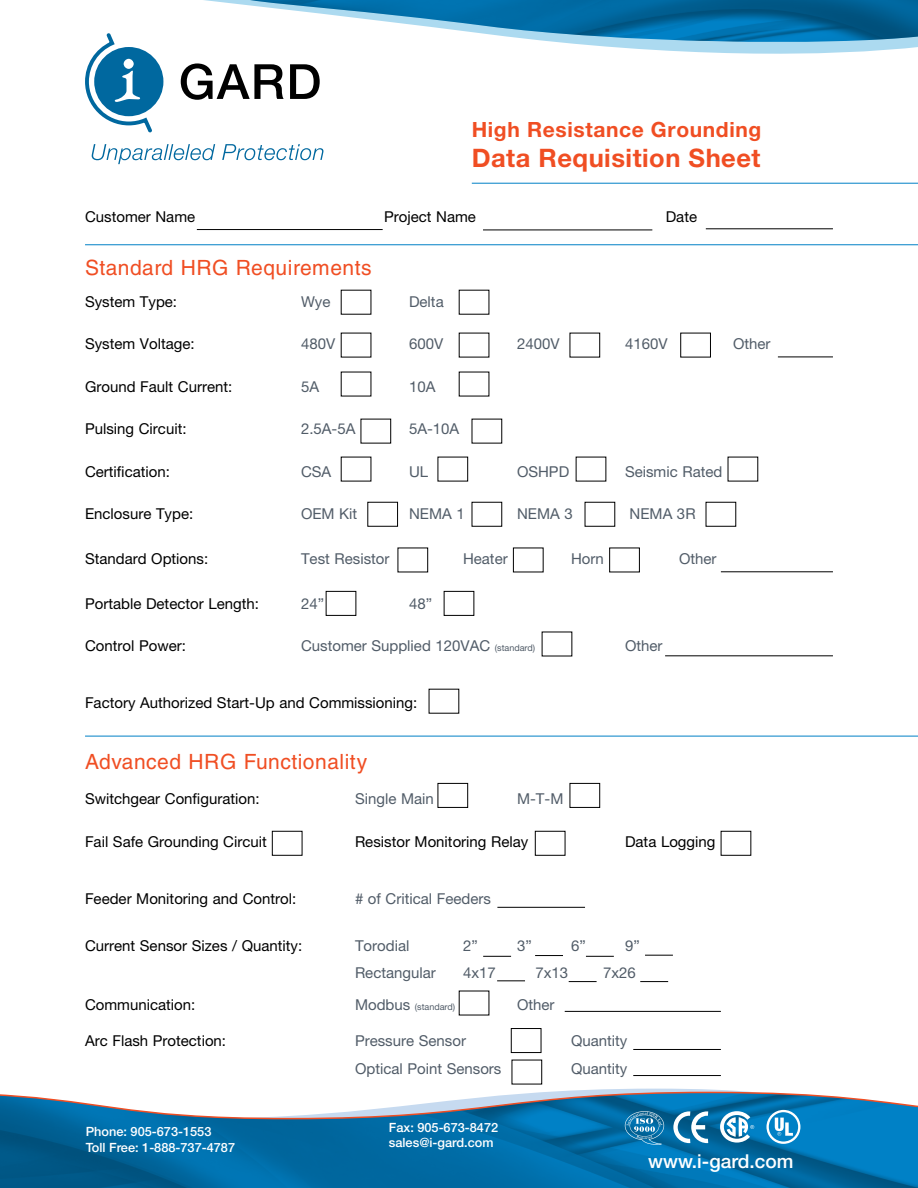
<style>
.page{position:relative;width:918px;height:1188px;background:#fff}
.page>*{position:absolute;margin:0;border:0;box-sizing:border-box;transform-origin:0 0}
.t1{font:700 25.5px "Helvetica Neue LT Pro";letter-spacing:.02em;color:#f04e23}
.t2{font:21px "Helvetica LT Std";letter-spacing:.025em;color:#f04e23}
.t3{font:700 21px "Helvetica Neue LT Pro";letter-spacing:.03em;color:#f04e23}
.t4{font:500 19.2px "Helvetica Neue LT Pro";color:#fff}
.t5{font:15px "Helvetica Neue LT Pro";color:#000}
.t6{font:15px "Helvetica Neue LT Pro";color:#515c68}
.t7{font:500 12.75px/15.3px "Helvetica Neue LT Pro";color:#fff}
.t8{font:9px "Helvetica Neue LT Pro";color:#515c68}
.s1{font-size:9px}
.s2{font-size:15px}
</style>
<div class="page">
<svg style="left:0;top:1091px;width:918px;height:97px;background:#267fb0"></svg>
<svg style="left:720px;top:1111px;width:34px;height:32px"></svg>
<svg style="left:766px;top:1110px;width:34px;height:34px"></svg>
<svg style="left:673px;top:1111px;width:35px;height:32px"></svg>
<svg style="left:625px;top:1111px;width:39px;height:34px"></svg>
<svg style="left:92px;top:144px;width:231px;height:20px"></svg>
<svg style="left:85px;top:0;width:833px;height:132px"></svg>
<hr style="left:472px;top:183px;width:446px;height:1px;background:#0081c6">
<hr style="left:85px;top:736px;width:833px;height:1px;background:#0081c6">
<hr style="left:85px;top:244px;width:833px;height:1px;background:#0081c6">
<div style="left:609px;top:548px;width:31px;height:24px;border:1px solid #000"></div>
<div style="left:326px;top:591px;width:30px;height:25px;border:1px solid #000"></div>
<div style="left:444px;top:591px;width:30px;height:25px;border:1px solid #000"></div>
<div style="left:438px;top:783px;width:30px;height:25px;border:1px solid #000"></div>
<div style="left:570px;top:783px;width:30px;height:25px;border:1px solid #000"></div>
<div style="left:272px;top:831px;width:30px;height:24px;border:1px solid #000"></div>
<div style="left:535px;top:831px;width:30px;height:24px;border:1px solid #000"></div>
<div style="left:721px;top:831px;width:30px;height:24px;border:1px solid #000"></div>
<div style="left:511px;top:1028px;width:30px;height:25px;border:1px solid #000"></div>
<hr style="left:633px;top:1075px;width:88px;height:1px;background:#000">
<hr style="left:633px;top:1049px;width:88px;height:1px;background:#000">
<hr style="left:565px;top:1011px;width:156px;height:1px;background:#000">
<hr style="left:497px;top:907px;width:88px;height:1px;background:#000">
<svg style="left:483px;top:956px;width:28px;height:1px"></svg>
<svg style="left:535px;top:955px;width:28px;height:1px"></svg>
<svg style="left:586px;top:956px;width:28px;height:1px"></svg>
<svg style="left:645px;top:955px;width:28px;height:1px"></svg>
<svg style="left:497px;top:980px;width:28px;height:1px"></svg>
<svg style="left:569px;top:981px;width:28px;height:1px"></svg>
<svg style="left:640px;top:981px;width:28px;height:1px"></svg>
<hr style="left:665px;top:655px;width:168px;height:1px;background:#000">
<hr style="left:721px;top:571px;width:112px;height:1px;background:#000">
<hr style="left:778px;top:357px;width:55px;height:1px;background:#000">
<hr style="left:197px;top:229px;width:186px;height:1px;background:#000">
<hr style="left:483px;top:230px;width:169px;height:1px;background:#000">
<hr style="left:706px;top:228px;width:127px;height:1px;background:#000">
<h2 class="t3" style="left:472px;top:116px;width:291px">High Resistance Grounding</h2>
<h1 class="t1" style="left:472px;top:143px;width:290px">Data Requisition Sheet</h1>
<p class="t5" style="left:85px;top:207px;width:112px">Customer Name</p>
<h2 class="t2" style="left:85px;top:256px;width:288px">Standard HRG Requirements</h2>
<p class="t5" style="left:384px;top:207px;width:93px">Project Name</p>
<p class="t5" style="left:666px;top:207px;width:33px">Date</p>
<p class="t5" style="left:85px;top:292px;width:94px">System Type:</p>
<p class="t6" style="left:301px;top:292px;width:31px">Wye</p>
<p class="t6" style="left:409px;top:292px;width:36px">Delta</p>
<p class="t5" style="left:85px;top:335px;width:111px">System Voltage:</p>
<p class="t6" style="left:301px;top:335px;width:36px">480V</p>
<p class="t6" style="left:409px;top:335px;width:36px">600V</p>
<p class="t6" style="left:517px;top:335px;width:44px">2400V</p>
<p class="t6" style="left:625px;top:335px;width:44px">4160V</p>
<p class="t6" style="left:733px;top:335px;width:39px">Other</p>
<p class="t5" style="left:85px;top:377px;width:149px">Ground Fault Current:</p>
<p class="t6" style="left:301px;top:377px;width:20px">5A</p>
<p class="t6" style="left:409px;top:377px;width:28px">10A</p>
<p class="t5" style="left:85px;top:420px;width:103px">Pulsing Circuit:</p>
<p class="t6" style="left:301px;top:420px;width:56px">2.5A-5A</p>
<p class="t6" style="left:409px;top:420px;width:52px">5A-10A</p>
<p class="t5" style="left:85px;top:462px;width:86px">Certification:</p>
<p class="t6" style="left:301px;top:462px;width:32px">CSA</p>
<p class="t6" style="left:409px;top:462px;width:21px">UL</p>
<p class="t6" style="left:517px;top:462px;width:54px">OSHPD</p>
<p class="t6" style="left:625px;top:462px;width:99px">Seismic Rated</p>
<p class="t5" style="left:85px;top:505px;width:110px">Enclosure Type:</p>
<p class="t6" style="left:301px;top:505px;width:58px">OEM Kit</p>
<p class="t6" style="left:409px;top:505px;width:57px">NEMA 1</p>
<p class="t6" style="left:517px;top:505px;width:57px">NEMA 3</p>
<p class="t6" style="left:630px;top:505px;width:67px">NEMA 3R</p>
<p class="t5" style="left:85px;top:550px;width:125px">Standard Options:</p>
<p class="t6" style="left:301px;top:550px;width:90px">Test Resistor</p>
<p class="t6" style="left:463px;top:550px;width:46px">Heater</p>
<p class="t6" style="left:571px;top:550px;width:34px">Horn</p>
<p class="t6" style="left:679px;top:550px;width:39px">Other</p>
<p class="t5" style="left:85px;top:594px;width:175px">Portable Detector Length:</p>
<p class="t6" style="left:301px;top:594px;width:25px">24”</p>
<p class="t6" style="left:409px;top:594px;width:25px">48”</p>
<p class="t5" style="left:85px;top:637px;width:102px">Control Power:</p>
<p class="t6" style="left:301px;top:637px;width:236px">Customer Supplied 120VAC <span class="s1">(standard)</span></p>
<p class="t6" style="left:625px;top:637px;width:39px">Other</p>
<p class="t5" style="left:85px;top:693px;width:334px">Factory Authorized Start-Up and Commissioning:</p>
<h2 class="t2" style="left:85px;top:749px;width:284px">Advanced HRG Functionality</h2>
<p class="t5" style="left:85px;top:790px;width:176px">Switchgear Configuration:</p>
<p class="t6" style="left:355px;top:790px;width:80px">Single Main</p>
<p class="t6" style="left:517px;top:790px;width:48px">M-T-M</p>
<p class="t5" style="left:85px;top:833px;width:183px">Fail Safe Grounding Circuit</p>
<p class="t5" style="left:355px;top:833px;width:175px">Resistor Monitoring Relay</p>
<p class="t5" style="left:625px;top:833px;width:92px">Data Logging</p>
<p class="t5" style="left:85px;top:890px;width:213px">Feeder Monitoring and Control:</p>
<p class="t6" style="left:355px;top:890px;width:137px"># of Critical Feeders</p>
<p class="t5" style="left:85px;top:937px;width:219px">Current Sensor Sizes / Quantity:</p>
<p class="t6" style="left:355px;top:937px;width:56px">Torodial</p>
<p class="t6" style="left:463px;top:937px;width:16px">2”</p>
<p class="t6" style="left:517px;top:937px;width:16px">3”</p>
<p class="t6" style="left:571px;top:937px;width:16px">6”</p>
<p class="t6" style="left:625px;top:937px;width:16px">9”</p>
<p class="t6" style="left:355px;top:964px;width:82px">Rectangular</p>
<p class="t6" style="left:463px;top:964px;width:34px">4x17</p>
<p class="t6" style="left:535px;top:964px;width:34px">7x13</p>
<p class="t6" style="left:603px;top:964px;width:34px">7x26</p>
<p class="t5" style="left:85px;top:996px;width:112px">Communication:</p>
<p class="t8" style="left:355px;top:1001px;width:102px"><span class="s2">Modbus</span> (standard)</p>
<p class="t6" style="left:517px;top:996px;width:39px">Other</p>
<p class="t5" style="left:85px;top:1032px;width:143px">Arc Flash Protection:</p>
<p class="t6" style="left:355px;top:1032px;width:112px">Pressure Sensor</p>
<p class="t6" style="left:571px;top:1032px;width:58px">Quantity</p>
<p class="t6" style="left:355px;top:1059px;width:148px">Optical Point Sensors</p>
<p class="t6" style="left:571px;top:1059px;width:58px">Quantity</p>
<p class="t7" style="left:86px;top:1124px;width:151px">Phone: 905-673-1553<br>Toll Free: 1-888-737-4787</p>
<p class="t7" style="left:389px;top:1119px;width:111px">Fax: 905-673-8472 sales@i-gard.com</p>
<p class="t4" style="left:648px;top:1149px;width:147px">www.i-gard.com</p>
</div>
